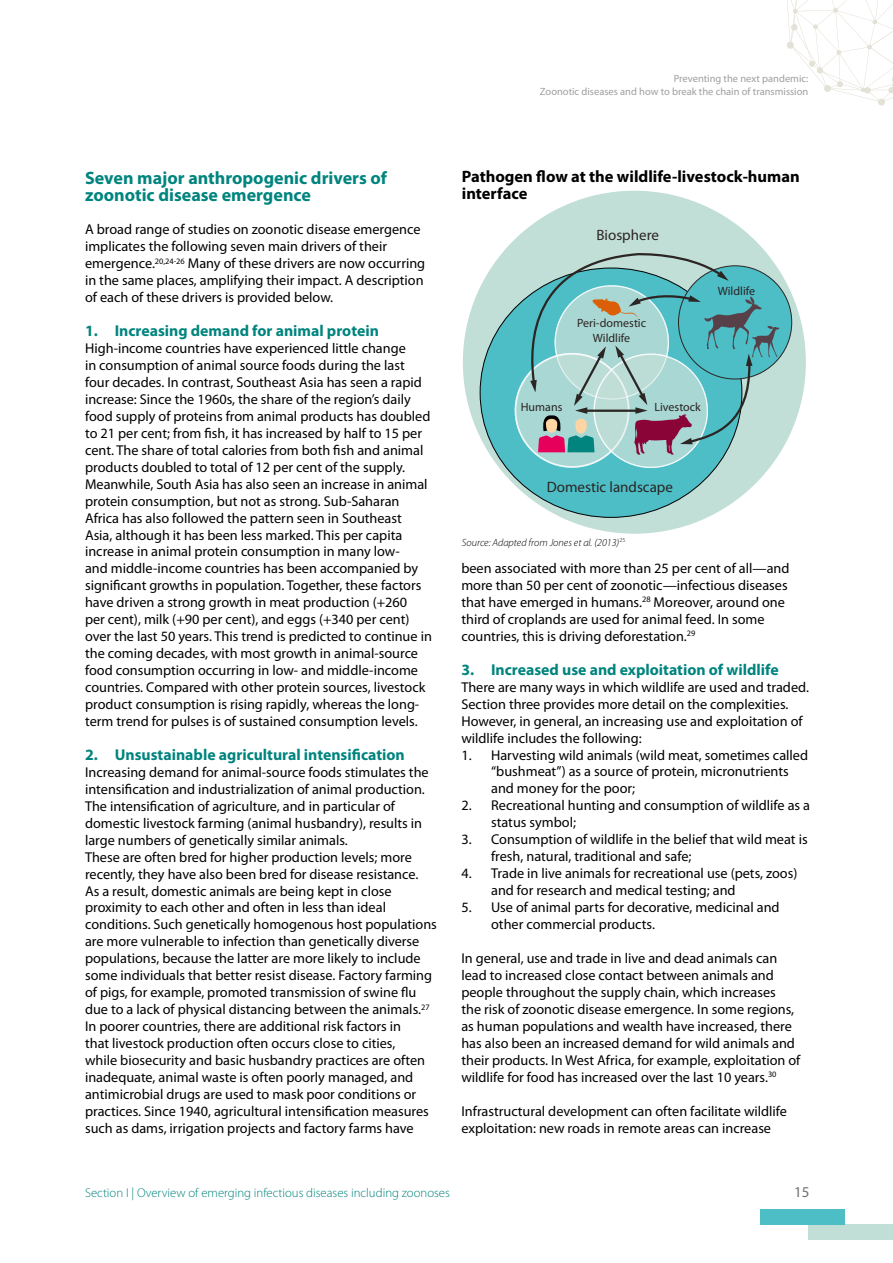
<style>
.page{position:relative;width:893px;height:1263px;background:#fff}
.page>*{position:absolute;margin:0;border:0;box-sizing:border-box;transform-origin:0 0}
.t1{font:700 18px/17px "Myriad Pro";color:#00847e}
.t2{font:700 16.5px/17px "Myriad Pro";color:#000}
.t3{font:700 15.75px "Myriad Pro";color:#00847e}
.t4{font:15px "Myriad Pro";color:#2b2523}
.t5{font:15px "Myriad Pro";color:#706f6f}
.t6{font:14.25px/17px "Myriad Pro";color:#000}
.t7{font:300 12.75px "Myriad Pro";color:#00847e}
.t8{font:12px/14.7px "Myriad Pro";color:#2b2523;text-align:center}
.t9{font:10.5px/12.6px "Myriad Pro";color:#9f9f9f;text-align:right}
.t10{font:italic 300 10.5px "Myriad Pro";color:#000}
</style>
<div class="page">
<svg style="left:787px;top:0;width:106px;height:106px"></svg>
<div style="left:808px;top:1224px;width:85px;height:15px;background:#c1ded7"></div>
<div style="left:760px;top:1209px;width:85px;height:15px;background:#4dbdc6"></div>
<div style="left:463px;top:191px;width:343px;height:343px;background:#c1ded7;border-radius:50%"></div>
<div style="left:480px;top:268px;width:262px;height:249px;background:#4dbdc6;border-radius:50%"></div>
<div style="left:678px;top:266px;width:114px;height:113px;background:#4dbdc6;border-radius:50%"></div>
<svg style="left:514px;top:252px;width:265px;height:216px"></svg>
<p class="t9" style="left:540px;top:73px;width:270px">Preventing the next pandemic:<br>Zoonotic diseases and how to break the chain of transmission</p>
<p class="t1" style="left:85px;top:169px;width:303px">Seven major anthropogenic drivers of zoonotic disease emergence</p>
<p class="t6" style="left:85px;top:221px;width:342px">A broad range of studies on zoonotic disease emergence implicates the following seven main drivers of their emergence.<sup>20,24-26</sup> Many of these drivers are now occurring in the same places, amplifying their impact. A description of each of these drivers is provided below.</p>
<p class="t3" style="left:85px;top:322px;width:295px">1. Increasing demand for animal protein</p>
<p class="t6" style="left:85px;top:340px;width:348px">High-income countries have experienced little change<br>in consumption of animal source foods during the last four decades. In contrast, Southeast Asia has seen a rapid increase: Since the 1960s, the share of the region’s daily food supply of proteins from animal products has doubled to 21 per cent; from fish, it has increased by half to 15 per cent. The share of total calories from both fish and animal products doubled to total of 12 per cent of the supply.<br>Meanwhile, South Asia has also seen an increase in animal protein consumption, but not as strong. Sub-Saharan Africa has also followed the pattern seen in Southeast Asia, although it has been less marked. This per capita increase in animal protein consumption in many low-<br>and middle-income countries has been accompanied by significant growths in population. Together, these factors have driven a strong growth in meat production (+260<br>per cent), milk (+90 per cent), and eggs (+340 per cent) over the last 50 years. This trend is predicted to continue in the coming decades, with most growth in animal-source food consumption occurring in low- and middle-income countries. Compared with other protein sources, livestock product consumption is rising rapidly, whereas the long&shy;term trend for pulses is of sustained consumption levels.</p>
<p class="t3" style="left:85px;top:746px;width:321px">2. Unsustainable agricultural intensification</p>
<p class="t6" style="left:85px;top:764px;width:353px">Increasing demand for animal-source foods stimulates the intensification and industrialization of animal production.<br>The intensification of agriculture, and in particular of domestic livestock farming (animal husbandry), results in large numbers of genetically similar animals.<br>These are often bred for higher production levels; more recently, they have also been bred for disease resistance.<br>As a result, domestic animals are being kept in close proximity to each other and often in less than ideal conditions. Such genetically homogenous host populations are more vulnerable to infection than genetically diverse populations, because the latter are more likely to include some individuals that better resist disease. Factory farming of pigs, for example, promoted transmission of swine flu due to a lack of physical distancing between the animals.<sup>27<br></sup>In poorer countries, there are additional risk factors in<br>that livestock production often occurs close to cities,<br>while biosecurity and basic husbandry practices are often inadequate, animal waste is often poorly managed, and antimicrobial drugs are used to mask poor conditions or practices. Since 1940, agricultural intensification measures such as dams, irrigation projects and factory farms have</p>
<p class="t2" style="left:462px;top:169px;width:340px">Pathogen flow at the wildlife-livestock-human interface</p>
<p class="t4" style="left:596px;top:227px;width:64px">Biosphere</p>
<p class="t8" style="left:577px;top:316px;width:71px">Peri-domestic<br>Wildlife</p>
<p class="t8" style="left:718px;top:284px;width:39px">Wildlife</p>
<p class="t8" style="left:521px;top:399px;width:43px">Humans</p>
<p class="t8" style="left:654px;top:399px;width:48px">Livestock</p>
<p class="t4" style="left:547px;top:478px;width:128px">Domestic landscape</p>
<p class="t10" style="left:462px;top:537px;width:165px">Source: Adapted from Jones et al. (2013)<sup>25</sup></p>
<p class="t6" style="left:461px;top:560px;width:330px">been associated with more than 25 per cent of all—and more than 50 per cent of zoonotic—infectious diseases that have emerged in humans.<sup>28</sup> Moreover, around one third of croplands are used for animal feed. In some countries, this is driving deforestation.<sup>29</sup></p>
<p class="t3" style="left:461px;top:661px;width:319px">3. Increased use and exploitation of wildlife</p>
<p class="t6" style="left:461px;top:679px;width:349px">There are many ways in which wildlife are used and traded.<br>Section three provides more detail on the complexities.<br>However, in general, an increasing use and exploitation of wildlife includes the following:</p>
<p class="t6" style="left:491px;top:746px;width:318px;text-indent:-30px">1. Harvesting wild animals (wild meat, sometimes called “bushmeat”) as a source of protein, micronutrients and money for the poor;</p>
<p class="t6" style="left:491px;top:797px;width:320px;text-indent:-30px">2. Recreational hunting and consumption of wildlife as a status symbol;</p>
<p class="t6" style="left:491px;top:831px;width:318px;text-indent:-30px">3. Consumption of wildlife in the belief that wild meat is fresh, natural, traditional and safe;</p>
<p class="t6" style="left:491px;top:865px;width:308px;text-indent:-30px">4. Trade in live animals for recreational use (pets, zoos) and for research and medical testing; and</p>
<p class="t6" style="left:491px;top:899px;width:290px;text-indent:-30px">5. Use of animal parts for decorative, medicinal and other commercial products.</p>
<p class="t6" style="left:461px;top:950px;width:341px">In general, use and trade in live and dead animals can lead to increased close contact between animals and people throughout the supply chain, which increases<br>the risk of zoonotic disease emergence. In some regions, as human populations and wealth have increased, there has also been an increased demand for wild animals and their products. In West Africa, for example, exploitation of wildlife for food has increased over the last 10 years.<sup>30</sup></p>
<p class="t6" style="left:461px;top:1102px;width:327px">Infrastructural development can often facilitate wildlife exploitation: new roads in remote areas can increase</p>
<p class="t7" style="left:85px;top:1185px;width:366px">Section I | Overview of emerging infectious diseases including zoonoses</p>
<p class="t5" style="left:794px;top:1184px;width:17px">15</p>
</div>
